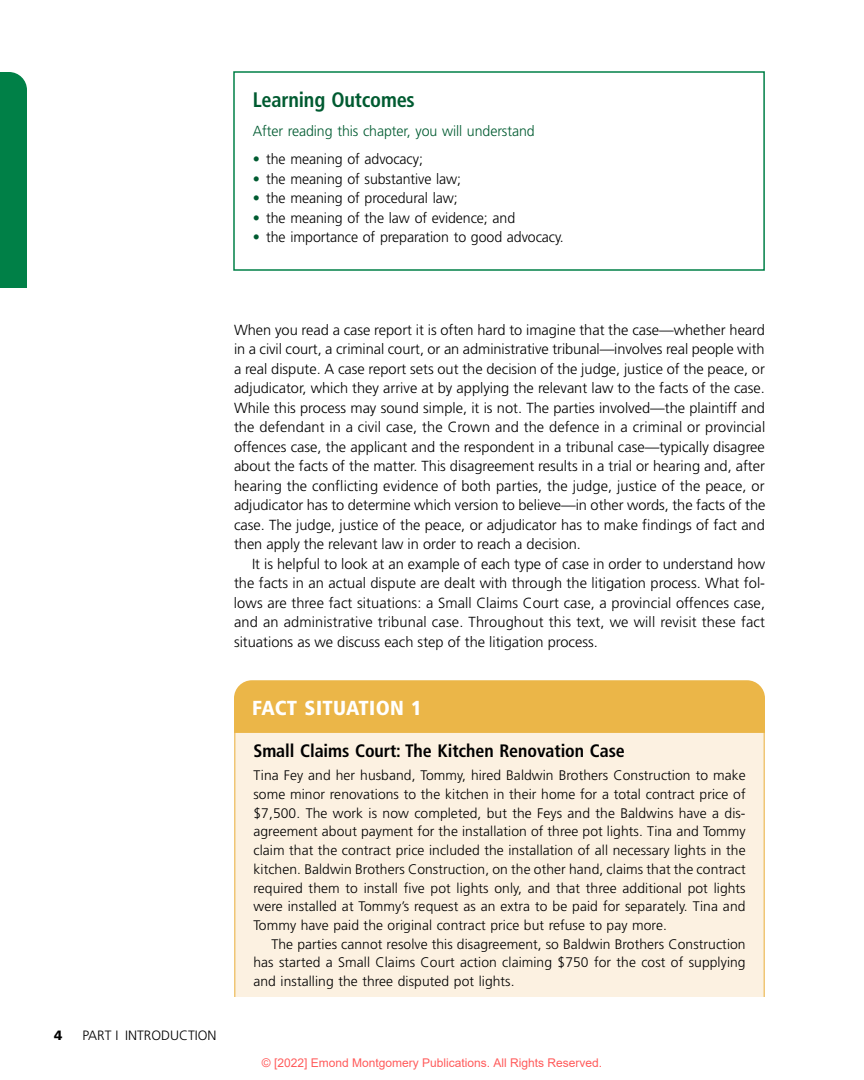
<style>
.page{position:relative;width:864px;height:1080px;background:#fff}
.page>*{position:absolute;margin:0;border:0;box-sizing:border-box;transform-origin:0 0}
.t1{font:700 condensed 21px "Frutiger LT Std";letter-spacing:-.01em;color:#005b31}
.t2{font:900 condensed 20.25px "Frutiger LT Std";letter-spacing:.015em;color:#fff}
.t3{font:700 condensed 18px "Frutiger LT Std";letter-spacing:-.005em;color:#000}
.t4{font:300 14.7px/19.5px "Frutiger LT Std";color:#000}
.t5{font:300 14.7px "Frutiger LT Std";letter-spacing:-.005em;color:#005b31}
.t6{font:300 13.8px/18.8px "Frutiger LT Std";letter-spacing:.005em;color:#000;text-align:justify}
.t7{font:300 13.5px "Frutiger LT Std";color:#000}
.t8{font:900 13.5px "Frutiger LT Std";color:#000}
.t9{font:12px "Arial";color:rgb(255 0 0/.65)}
.s1{color:#005b31}
</style>
<div class="page">
<div style="left:0;top:72px;width:27px;height:216px;background:#008047"></div>
<div style="left:234px;top:733px;width:531px;height:264px;background:#fcf1e1"></div>
<div style="left:234px;top:680px;width:531px;height:53px;background:#ebb648"></div>
<h1 class="t1" style="left:253px;top:87px;width:164px">Learning Outcomes</h1>
<p class="t5" style="left:253px;top:122px;width:283px">After reading this chapter, you will understand</p>
<p class="t4" style="left:253px;top:150px;width:172px"><span class="s1">•</span> the meaning of advocacy;</p>
<p class="t4" style="left:253px;top:169px;width:210px"><span class="s1">•</span> the meaning of substantive law;</p>
<p class="t4" style="left:253px;top:189px;width:207px"><span class="s1">•</span> the meaning of procedural law;</p>
<p class="t4" style="left:253px;top:208px;width:264px"><span class="s1">•</span> the meaning of the law of evidence; and</p>
<p class="t4" style="left:253px;top:228px;width:310px"><span class="s1">•</span> the importance of preparation to good advocacy.</p>
<p class="t4" style="left:234px;top:320px;width:533px">When you read a case report it is often hard to imagine that the case—whether heard in a civil court, a criminal court, or an administrative tribunal—involves real people with a real dispute. A case report sets out the decision of the judge, justice of the peace, or adjudicator, which they arrive at by applying the relevant law to the facts of the case.<br>While this process may sound simple, it is not. The parties involved—the plaintiff and the defendant in a civil case, the Crown and the defence in a criminal or provincial offences case, the applicant and the respondent in a tribunal case—typically disagree about the facts of the matter. This disagreement results in a trial or hearing and, after hearing the conflicting evidence of both parties, the judge, justice of the peace, or adjudicator has to determine which version to believe—in other words, the facts of the case. The judge, justice of the peace, or adjudicator has to make findings of fact and then apply the relevant law in order to reach a decision.</p>
<p class="t4" style="left:234px;top:554px;width:533px;text-align:justify;text-indent:18px">It is helpful to look at an example of each type of case in order to understand how the facts in an actual dispute are dealt with through the litigation process. What fol&shy;lows are three fact situations: a Small Claims Court case, a provincial offences case, and an administrative tribunal case. Throughout this text, we will revisit these fact situations as we discuss each step of the litigation process.</p>
<p class="t8" style="left:54px;top:1027px;width:10px">4</p>
<p class="t7" style="left:83px;top:1027px;width:136px">PART I INTRODUCTION</p>
<h2 class="t2" style="left:252px;top:696px;width:171px">FACT SITUATION 1</h2>
<p class="t3" style="left:254px;top:740px;width:373px">Small Claims Court: The Kitchen Renovation Case</p>
<p class="t6" style="left:254px;top:766px;width:494px">Tina Fey and her husband, Tommy, hired Baldwin Brothers Construction to make some minor renovations to the kitchen in their home for a total contract price of $7,500. The work is now completed, but the Feys and the Baldwins have a dis&shy;agreement about payment for the installation of three pot lights. Tina and Tommy claim that the contract price included the installation of all necessary lights in the kitchen. Baldwin Brothers Construction, on the other hand, claims that the contract required them to install five pot lights only, and that three additional pot lights were installed at Tommy’s request as an extra to be paid for separately. Tina and Tommy have paid the original contract price but refuse to pay more.</p>
<p class="t6" style="left:254px;top:935px;width:494px;text-indent:18px">The parties cannot resolve this disagreement, so Baldwin Brothers Construction has started a Small Claims Court action claiming $750 for the cost of supplying and installing the three disputed pot lights.</p>
<p class="t9" style="left:262px;top:1054px;width:342px">© [2022] Emond Montgomery Publications. All Rights Reserved.</p>
</div>
